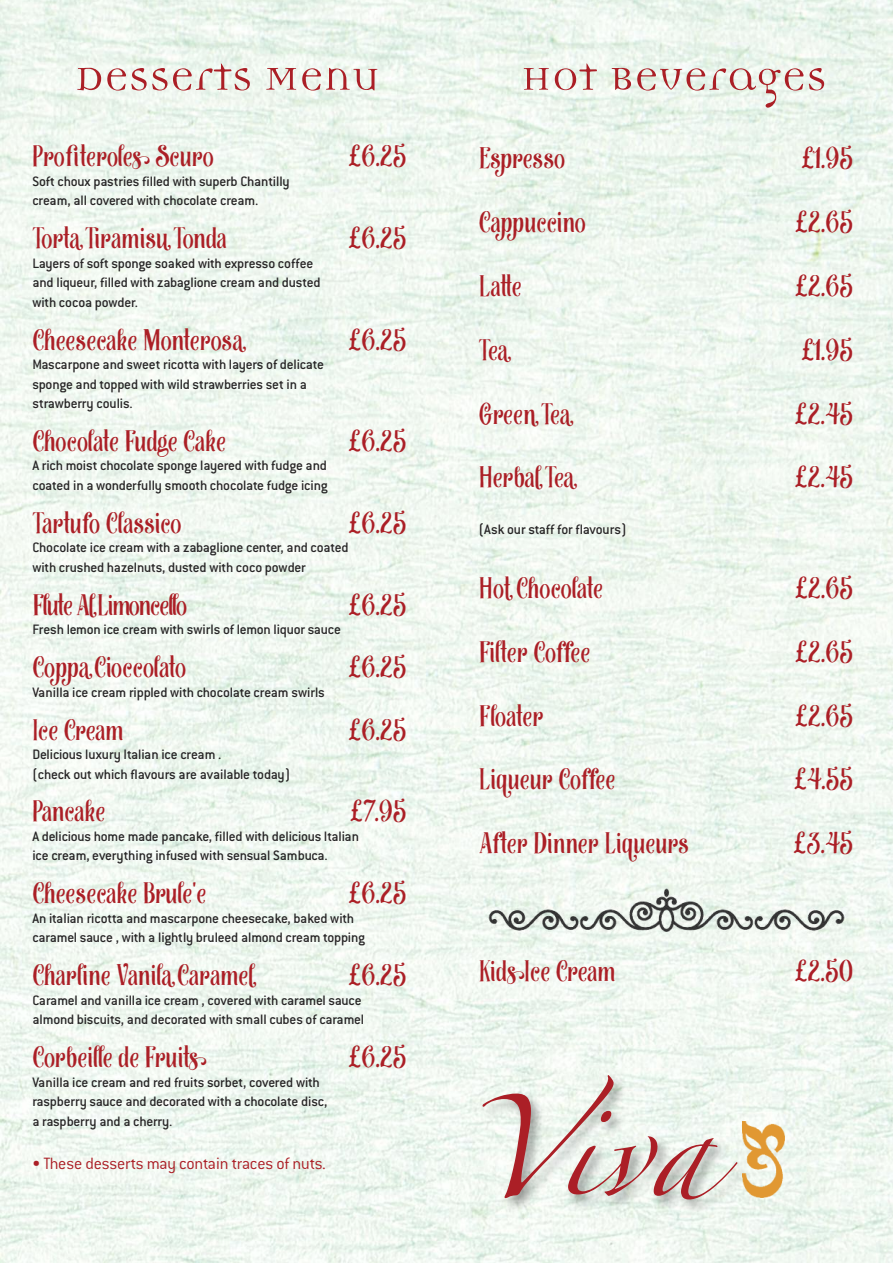
<style>
.page{position:relative;width:893px;height:1263px;background:#fff}
.page>*{position:absolute;margin:0;border:0;box-sizing:border-box;transform-origin:0 0}
.t1{font:51px "Democratica";color:#ab1f26}
.t2{font:39px "Afecta";color:#ab1f26}
.t3{font:39px "Afecta";letter-spacing:-.025em;color:#ab1f26}
.t4{font:300 18px "Conduit ITC";letter-spacing:-.015em;color:#ab1f26}
.t5{font:500 15px/19.5px "Conduit ITC";letter-spacing:-.015em;color:#272526}
</style>
<div class="page">
<img style="left:0;top:0;width:893px;height:1263px">
<img style="left:476px;top:1069px;width:281px;height:150px">
<svg style="left:482px;top:1075px;width:255px;height:124px"></svg>
<img style="left:743px;top:1121px;width:41px;height:76px">
<img style="left:462px;top:883px;width:408px;height:56px">
<h1 class="t1" style="left:74px;top:52px;width:307px">Desserts Menu</h1>
<h1 class="t1" style="left:520px;top:52px;width:308px">Hot Beverages</h1>
<h2 class="t2" style="left:32px;top:130px;width:183px">Profiteroles Scuro</h2>
<h2 class="t2" style="left:348px;top:130px;width:60px">£6.25</h2>
<p class="t5" style="left:32px;top:173px;width:259px">Soft choux pastries filled with superb Chantilly cream, all covered with chocolate cream.</p>
<h2 class="t2" style="left:32px;top:212px;width:196px">TortaTiramisuTonda</h2>
<h2 class="t2" style="left:348px;top:212px;width:60px">£6.25</h2>
<p class="t5" style="left:32px;top:255px;width:290px">Layers of soft sponge soaked with expresso coffee and liqueur, filled with zabaglione cream and dusted with cocoa powder.</p>
<h2 class="t2" style="left:32px;top:313px;width:212px">Cheesecake Monterosa</h2>
<h2 class="t2" style="left:348px;top:313px;width:60px">£6.25</h2>
<p class="t5" style="left:32px;top:356px;width:293px">Mascarpone and sweet ricotta with layers of delicate sponge and topped with wild strawberries set in a strawberry coulis.</p>
<h2 class="t2" style="left:32px;top:415px;width:195px">ChocolateFudgeCake</h2>
<h2 class="t2" style="left:348px;top:415px;width:60px">£6.25</h2>
<p class="t5" style="left:32px;top:458px;width:297px">A rich moist chocolate sponge layered with fudge and coated in a wonderfully smooth chocolate fudge icing</p>
<h2 class="t2" style="left:32px;top:497px;width:151px">TartufoClassico</h2>
<h2 class="t2" style="left:348px;top:497px;width:60px">£6.25</h2>
<p class="t5" style="left:32px;top:540px;width:318px">Chocolate ice cream with a zabaglione center, and coated with crushed hazelnuts, dusted with coco powder</p>
<h2 class="t3" style="left:32px;top:578px;width:156px">FluteAlLimoncelo</h2>
<h2 class="t2" style="left:348px;top:578px;width:60px">£6.25</h2>
<p class="t5" style="left:32px;top:621px;width:310px">Fresh lemon ice cream with swirls of lemon liquor sauce</p>
<h2 class="t2" style="left:32px;top:641px;width:155px">CoppaCioccolato</h2>
<h2 class="t2" style="left:348px;top:641px;width:60px">£6.25</h2>
<p class="t5" style="left:32px;top:684px;width:294px">Vanilla ice cream rippled with chocolate cream swirls</p>
<h2 class="t2" style="left:32px;top:703px;width:93px">IceCream</h2>
<h2 class="t2" style="left:348px;top:703px;width:60px">£6.25</h2>
<p class="t5" style="left:32px;top:746px;width:259px">Delicious luxury Italian ice cream .<br>(check out which flavours are available today)</p>
<h2 class="t2" style="left:32px;top:785px;width:75px">Pancake</h2>
<h2 class="t2" style="left:350px;top:785px;width:58px">£7.95</h2>
<p class="t5" style="left:32px;top:828px;width:328px">A delicious home made pancake, filled with delicious Italian ice cream, everything infused with sensual Sambuca.</p>
<h2 class="t2" style="left:32px;top:867px;width:175px">CheesecakeBrule'e</h2>
<h2 class="t2" style="left:348px;top:867px;width:60px">£6.25</h2>
<p class="t5" style="left:32px;top:910px;width:334px">An italian ricotta and mascarpone cheesecake, baked with caramel sauce , with a lightly bruleed almond cream topping</p>
<h2 class="t2" style="left:32px;top:949px;width:222px">CharlineVanilaCaramel</h2>
<h2 class="t2" style="left:348px;top:949px;width:60px">£6.25</h2>
<p class="t5" style="left:32px;top:992px;width:333px">Caramel and vanilla ice cream , covered with caramel sauce almond biscuits, and decorated with small cubes of caramel</p>
<h2 class="t2" style="left:32px;top:1031px;width:169px">CorbeilledeFruits</h2>
<h2 class="t2" style="left:348px;top:1031px;width:60px">£6.25</h2>
<p class="t5" style="left:32px;top:1074px;width:297px">Vanilla ice cream and red fruits sorbet, covered with raspberry sauce and decorated with a chocolate disc, a raspberry and a cherry.</p>
<p class="t4" style="left:32px;top:1157px;width:295px">• These desserts may contain traces of nuts.</p>
<h2 class="t2" style="left:479px;top:132px;width:88px">Espresso</h2>
<h2 class="t2" style="left:801px;top:132px;width:53px">£1.95</h2>
<h2 class="t2" style="left:479px;top:196px;width:109px">Cappuccino</h2>
<h2 class="t2" style="left:795px;top:196px;width:60px">£2.65</h2>
<h2 class="t2" style="left:479px;top:260px;width:44px">Latte</h2>
<h2 class="t2" style="left:795px;top:260px;width:60px">£2.65</h2>
<h2 class="t2" style="left:479px;top:323px;width:30px">Tea</h2>
<h2 class="t2" style="left:801px;top:323px;width:53px">£1.95</h2>
<h2 class="t2" style="left:479px;top:387px;width:93px">GreenTea</h2>
<h2 class="t2" style="left:794px;top:387px;width:60px">£2.45</h2>
<h2 class="t2" style="left:479px;top:451px;width:97px">HerbalTea</h2>
<h2 class="t2" style="left:794px;top:451px;width:60px">£2.45</h2>
<p class="t5" style="left:479px;top:521px;width:149px">(Ask our staff for flavours)</p>
<h2 class="t2" style="left:479px;top:562px;width:126px">HotChocolate</h2>
<h2 class="t2" style="left:795px;top:562px;width:60px">£2.65</h2>
<h2 class="t2" style="left:479px;top:625px;width:113px">FilterCoffee</h2>
<h2 class="t2" style="left:795px;top:625px;width:60px">£2.65</h2>
<h2 class="t2" style="left:479px;top:689px;width:66px">Floater</h2>
<h2 class="t2" style="left:795px;top:689px;width:60px">£2.65</h2>
<h2 class="t2" style="left:479px;top:753px;width:138px">LiqueurCoffee</h2>
<h2 class="t2" style="left:794px;top:753px;width:61px">£4.55</h2>
<h2 class="t2" style="left:479px;top:817px;width:211px">AfterDinnerLiqueurs</h2>
<h2 class="t2" style="left:793px;top:817px;width:61px">£3.45</h2>
<h2 class="t2" style="left:479px;top:944px;width:138px">KidsIceCream</h2>
<h2 class="t2" style="left:794px;top:944px;width:60px">£2.50</h2>
</div>
